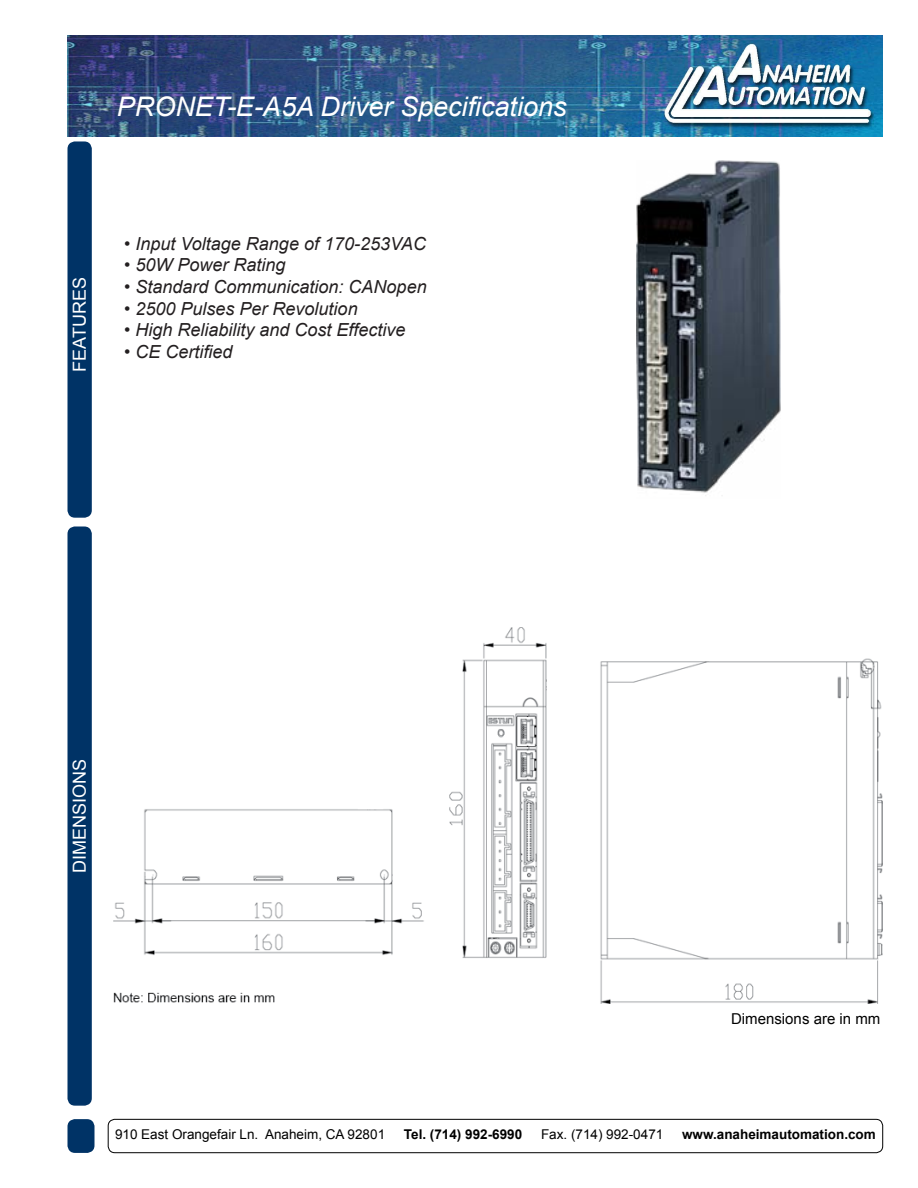
<style>
.page{position:relative;width:918px;height:1188px;background:#fff}
.page>*{position:absolute;margin:0;border:0;box-sizing:border-box;transform-origin:0 0}
.t1{font:italic 27px "Arial";color:#fff}
.t2{font:italic 18px "Arial";color:#231f20}
.t3{font:18px "Arial";color:#fff}
.t4{font:15px "Arial";color:#000}
.t5{font:13.5px "Arial";color:#000}
.t6{font:700 13.5px "Arial";color:#000}
</style>
<div class="page">
<div style="left:68px;top:142px;width:23px;height:375px;background:#036;border-radius:7px"></div>
<div style="left:68px;top:141px;width:24px;height:377px;border:2px solid #036;border-radius:7px"></div>
<img style="left:68px;top:35px;width:815px;height:101px">
<div style="left:68px;top:1120px;width:26px;height:32px;background:#036;border-radius:7px"></div>
<div style="left:68px;top:1119px;width:26px;height:34px;border:2px solid #036;border-radius:7px"></div>
<div style="left:108px;top:1119px;width:775px;height:34px;border:1px solid #000;border-radius:7px"></div>
<div style="left:68px;top:527px;width:23px;height:578px;background:#036;border-radius:7px"></div>
<div style="left:68px;top:526px;width:24px;height:580px;border:2px solid #036;border-radius:7px"></div>
<img style="left:636px;top:161px;width:145px;height:335px">
<img style="left:113px;top:627px;width:770px;height:377px">
<h1 class="t1" style="left:117px;top:90px;width:451px">PRONET-E-A5A Driver Specifications</h1>
<p class="t3" style="left:68px;top:372px;width:96px;rotate:-90deg">FEATURES</p>
<p class="t2" style="left:124px;top:232px;width:303px">• Input Voltage Range of 170-253VAC</p>
<p class="t2" style="left:124px;top:253px;width:163px">• 50W Power Rating</p>
<p class="t2" style="left:124px;top:275px;width:304px">• Standard Communication: CANopen</p>
<p class="t2" style="left:124px;top:297px;width:235px">• 2500 Pulses Per Revolution</p>
<p class="t2" style="left:124px;top:318px;width:283px">• High Reliability and Cost Effective</p>
<p class="t2" style="left:124px;top:340px;width:110px">• CE Certified</p>
<p class="t3" style="left:68px;top:873px;width:116px;rotate:-90deg">DIMENSIONS</p>
<p class="t4" style="left:731px;top:1009px;width:151px">Dimensions are in mm</p>
<p class="t5" style="left:115px;top:1125px;width:272px">910 East Orangefair Ln. Anaheim, CA 92801</p>
<p class="t6" style="left:404px;top:1125px;width:120px">Tel. (714) 992-6990</p>
<p class="t5" style="left:541px;top:1125px;width:124px">Fax. (714) 992-0471</p>
<p class="t6" style="left:682px;top:1125px;width:195px">www.anaheimautomation.com</p>
</div>
